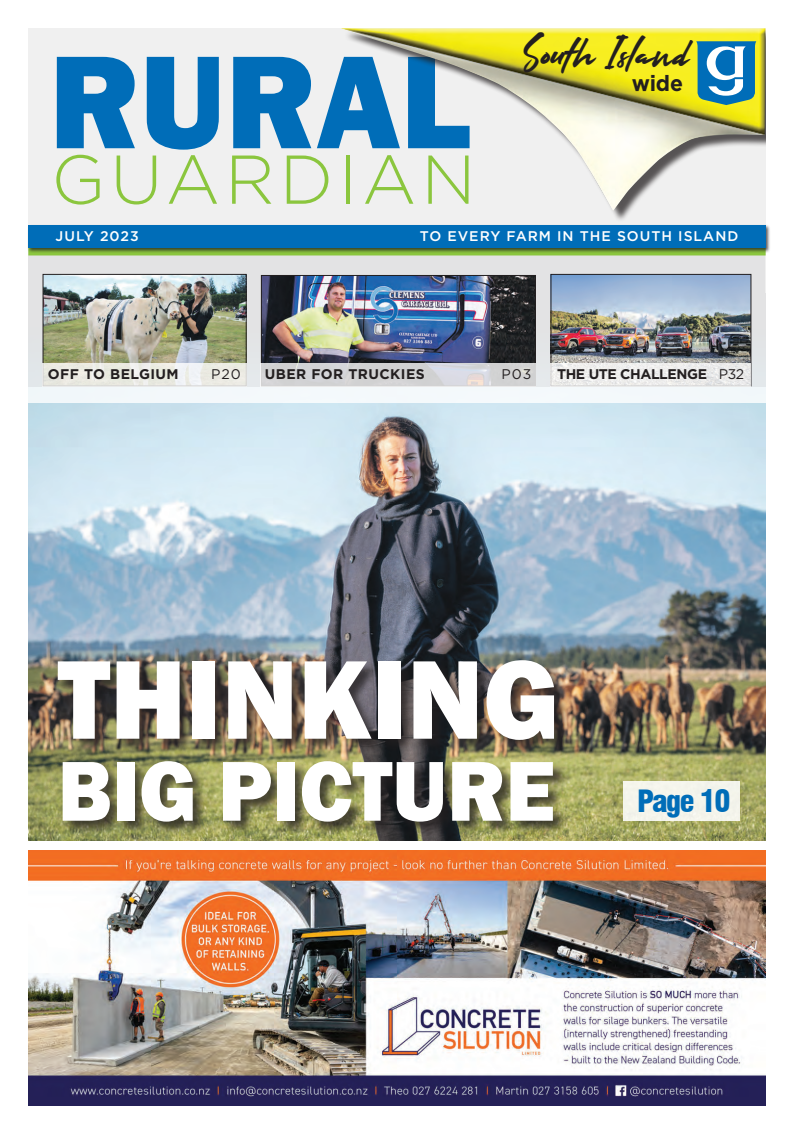
<style>
.page{position:relative;width:794px;height:1134px;background:#fff}
.page>*{position:absolute;margin:0;border:0;box-sizing:border-box;transform-origin:0 0}
.GF_-_Body_copy{font:800 137.1px "Franklin Gothic";color:#006db8;scale:.96 1}
.GF_-_Body_copy-2{font:800 116px "Franklin Gothic";color:#fff;scale:.96 1}
.GF_-_Body_copy-3{font:800 88px "Franklin Gothic";color:#fff;scale:.96 1}
.t1{font:300 68.9px "Gotham";letter-spacing:.07em;color:#8bc63e}
.GF_-_Body_copy-4{font:41px "Arkipelago";color:#231f20;scale:.96 1}
.Heading_bold_48pt{font:900 condensed 30px "Swiss 721 BT";letter-spacing:-.05em;color:#006db8}
.GF_-_Body_copy-5{font:700 22px "Gotham";color:#231f20;scale:.96 1}
.t2{font:500 14px "Gotham";letter-spacing:.07em;color:#fff}
.t3{font:700 14px "Gotham";letter-spacing:.03em;color:#231f20}
.t4{font:700 14px "Gotham";letter-spacing:-.03em;color:#231f20}
.t5{font:14px "Gotham";letter-spacing:.07em;color:#231f20}
.s1{font-weight:400}
</style>
<div class="page">
<img style="left:28px;top:403px;width:737px;height:437px">
<div style="left:28px;top:227px;width:737px;height:176px;background:linear-gradient(to right,#f3f8fb,#f4f9fb)"></div>
<div style="left:28px;top:28px;width:737px;height:358px;background:linear-gradient(to right,#f0f0f0,#dfdfe1)"></div>
<div style="left:343px;top:30px;width:422px;height:193px;background:#f0f0f0"></div>
<img style="left:340px;top:28px;width:425px;height:183px">
<svg style="left:696px;top:41px;width:60px;height:64px"></svg>
<div style="left:28px;top:247px;width:737px;height:8px;background:#8bc63e"></div>
<div style="left:27px;top:224px;width:743px;height:29px;background:#231f20;opacity:.75"></div>
<div style="left:28px;top:225px;width:737px;height:23px;background:#006db8"></div>
<div style="left:623px;top:781px;width:116px;height:40px;background:#f4f4eb"></div>
<div style="left:58px;top:660px;width:511px;height:176px;background:#231f20;opacity:.75"></div>
<img style="left:45px;top:276px;width:200px;height:87px">
<div style="left:43px;top:274px;width:204px;height:112px;border:1px solid #231f20"></div>
<svg style="left:43px;top:363px;width:204px;height:23px;background:#eaeae4"></svg>
<img style="left:263px;top:277px;width:271px;height:86px">
<div style="left:261px;top:275px;width:275px;height:111px;border:1px solid #231f20"></div>
<svg style="left:261px;top:363px;width:275px;height:23px;background:#d3d3d6"></svg>
<img style="left:552px;top:276px;width:197px;height:87px">
<div style="left:550px;top:274px;width:201px;height:112px;border:1px solid #231f20"></div>
<div style="left:550px;top:363px;width:201px;height:23px;background:linear-gradient(to right,#f0efee,#e9e9e9)"></div>
<img style="left:28px;top:850px;width:737px;height:256px">
<p class="GF_-_Body_copy" style="left:49px;top:13px;width:441px">RURAL</p>
<p class="t1" style="left:51px;top:136px;width:426px">GUARDIAN</p>
<p class="GF_-_Body_copy-4" style="left:524px;top:26px;width:173px;rotate:1deg">South Island</p>
<p class="GF_-_Body_copy-5" style="left:632px;top:68px;width:55px">wide</p>
<p class="t2" style="left:56px;top:227px;width:85px">JULY 2023</p>
<p class="t2" style="left:420px;top:227px;width:320px">TO EVERY FARM IN THE SOUTH ISLAND</p>
<p class="t3" style="left:48px;top:365px;width:132px">OFF TO BELGIUM</p>
<p class="t5" style="left:211px;top:365px;width:31px">P20</p>
<p class="t3" style="left:265px;top:365px;width:161px">UBER FOR TRUCKIES</p>
<p class="t5" style="left:501px;top:365px;width:31px">P03</p>
<p class="t4" style="left:557px;top:365px;width:189px">THE UTE CHALLENGE <span class="s1">P32</span></p>
<p class="GF_-_Body_copy-2" style="left:58px;top:625px;width:524px">THINKING</p>
<p class="GF_-_Body_copy-3" style="left:58px;top:734px;width:519px">BIG PICTURE</p>
<p class="Heading_bold_48pt" style="left:637px;top:783px;width:95px">Page 10</p>
</div>
